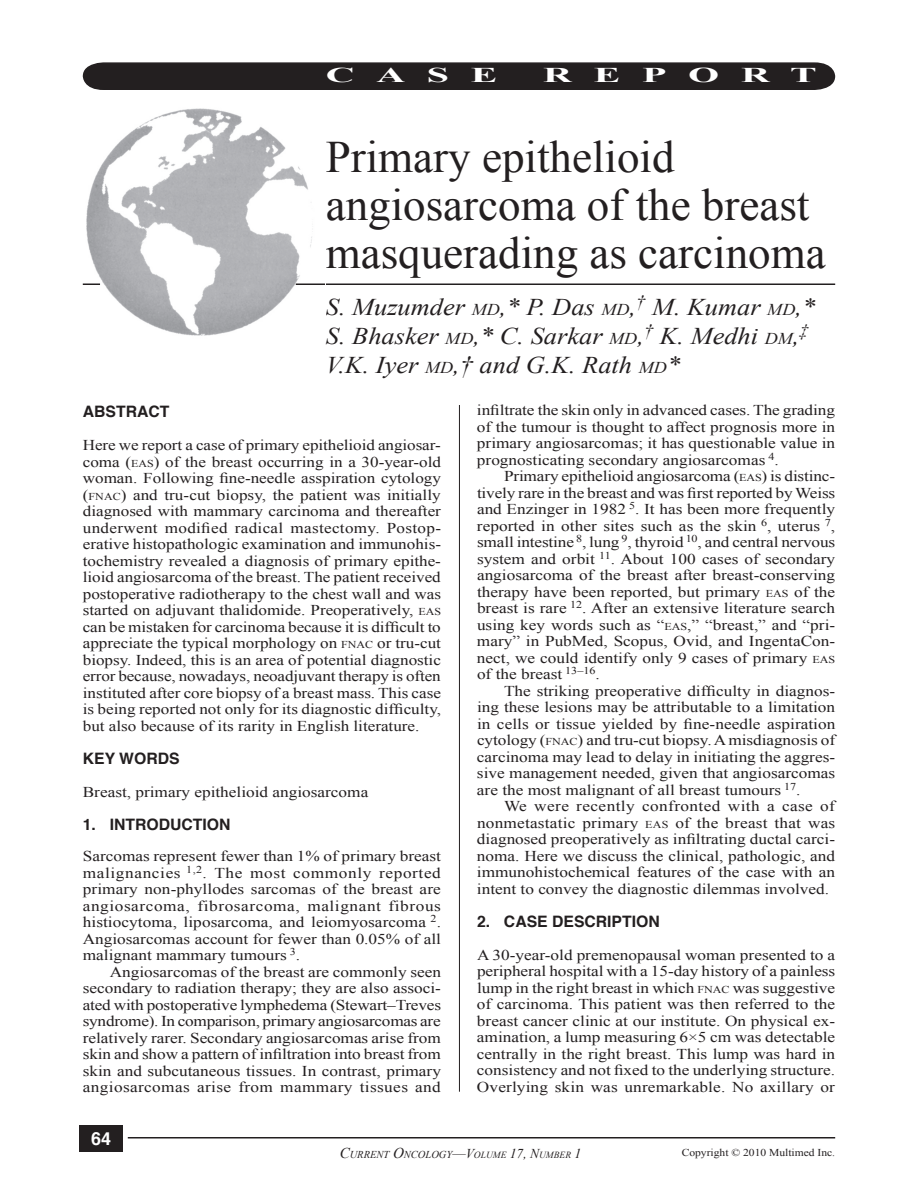
<style>
.page{position:relative;width:918px;height:1188px;background:#fff}
.page>*{position:absolute;margin:0;border:0;box-sizing:border-box;transform-origin:0 0}
.t1{font:45px/48px "Times New Roman";color:#231f20}
.t2{font:italic 24px/28.8px "Times New Roman";color:#231f20;scale:1.1 1}
.t3{font:700 21px "Times New Roman";letter-spacing:.545em;color:#fff;scale:1.9 1}
.t4{font:700 18px "Helvetica";color:#fff}
.t5{font:700 15.75px "Helvetica";color:#231f20}
.t6{font:15px/16.5px "Times New Roman";color:#231f20;text-align:justify;scale:1.15 1}
.t7{font:15px/16.5px "Times New Roman";color:#231f20;text-align:justify;scale:1.14 1}
.t8{font:italic 10.5px "Times New Roman";color:#231f20}
.t9{font:10.5px "Times New Roman";color:#231f20;scale:1.1 1}
.s1{font-size:16.5px}
.s2{font-size:10.5px}
.s3{font-size:15px}
.s4{font-size:13.5px}
.s5{font-size:9.45px}
</style>
<div class="page">
<div style="left:80px;top:1125px;width:43px;height:27px;background:#231f20"></div>
<hr style="left:128px;top:1137px;width:707px;height:1px;background:#231f20">
<div style="left:82px;top:62px;width:754px;height:28px;background:#231f20"></div>
<hr style="left:83px;top:284px;width:752px;height:1px;background:#231f20">
<img style="left:82px;top:108px;width:243px;height:228px">
<svg style="left:83px;top:284px;width:17px;height:1px"></svg>
<svg style="left:296px;top:284px;width:29px;height:1px"></svg>
<hr style="left:459px;top:405px;width:1px;height:687px;background:#231f20">
<h3 class="t3" style="left:326px;top:60px;width:63px">CAs</h3>
<h3 class="t3" style="left:471px;top:60px;width:16px">E</h3>
<h3 class="t3" style="left:543px;top:60px;width:146px">REPORT</h3>
<h1 class="t1" style="left:326px;top:132px;width:501px">Primary epithelioid angiosarcoma of the breast masquerading as carcinoma</h1>
<h2 class="t2" style="left:326px;top:292px;width:446px">S. Muzumder <span class="s1">md</span>,* P. Das <span class="s1">md</span>,<sup>†</sup> M. Kumar <span class="s1">md</span>,*<br>S. Bhasker <span class="s1">md</span>,* C. Sarkar <span class="s1">md</span>,<sup>†</sup> K. Medhi <span class="s1">dm</span>,<sup>‡<br></sup>V.K. Iyer <span class="s1">md</span>,† and G.K. Rath <span class="s1">md</span> *</h2>
<p class="t5" style="left:83px;top:401px;width:88px">ABSTRACT</p>
<p class="t7" style="left:83px;top:437px;width:316px">Here we report a case of primary epithelioid angiosar&shy;coma (<span class="s2">EAS</span>) of the breast occurring in a 30-year-old woman. Following fine-needle asspiration cytology (<span class="s2">FNAC</span>) and tru-cut biopsy, the patient was initially diagnosed with mammary carcinoma and thereafter underwent modified radical mastectomy. Postop&shy;erative histopathologic examination and immunohis&shy;tochemistry revealed a diagnosis of primary epithe&shy;lioid angiosarcoma of the breast. The patient received postoperative radiotherapy to the chest wall and was started on adjuvant thalidomide. Preoperatively, <span class="s2">EAS </span>can be mistaken for carcinoma because it is difficult to appreciate the typical morphology on <span class="s2">FNAC</span> or tru-cut biopsy. Indeed, this is an area of potential diagnostic error because, nowadays, neoadjuvant therapy is often instituted after core biopsy of a breast mass. This case is being reported not only for its diagnostic difficulty, but also because of its rarity in English literature.</p>
<p class="t5" style="left:83px;top:747px;width:98px">KEY WORDS</p>
<p class="t6" style="left:83px;top:783px;width:250px">Breast, primary epithelioid angiosarcoma</p>
<p class="t5" style="left:83px;top:813px;width:149px">1. INTRODUCTION</p>
<p class="t6" style="left:83px;top:848px;width:313px">Sarcomas represent fewer than 1% of primary breast malignancies <sup>1,2</sup>. The most commonly reported primary non-phyllodes sarcomas of the breast are angiosarcoma, fibrosarcoma, malignant fibrous histiocytoma, liposarcoma, and leiomyosarcoma <sup>2</sup>.<br>Angiosarcomas account for fewer than 0.05% of all malignant mammary tumours <sup>3</sup>.</p>
<p class="t6" style="left:83px;top:963px;width:313px;text-indent:27px">Angiosarcomas of the breast are commonly seen secondary to radiation therapy; they are also associ&shy;ated with postoperative lymphedema (Stewart–Treves syndrome). In comparison, primary angiosarcomas are relatively rarer. Secondary angiosarcomas arise from skin and show a pattern of infiltration into breast from skin and subcutaneous tissues. In contrast, primary angiosarcomas arise from mammary tissues and</p>
<p class="t4" style="left:91px;top:1126px;width:22px">64</p>
<p class="t6" style="left:477px;top:402px;width:313px">infiltrate the skin only in advanced cases. The grading of the tumour is thought to affect prognosis more in primary angiosarcomas; it has questionable value in prognosticating secondary angiosarcomas <sup>4</sup>.</p>
<p class="t6" style="left:477px;top:468px;width:313px;text-indent:27px">Primary epithelioid angiosarcoma (<span class="s2">EAS</span>) is distinc&shy;tively rare in the breast and was first reported by Weiss and Enzinger in 1982 <sup>5</sup>. It has been more frequently reported in other sites such as the skin <sup>6</sup>, uterus <sup>7</sup>, small intestine <sup>8</sup>, lung <sup>9</sup>, thyroid <sup>10</sup>, and central nervous system and orbit <sup>11</sup>. About 100 cases of secondary angiosarcoma of the breast after breast-conserving therapy have been reported, but primary <span class="s2">EAS</span> of the breast is rare <sup>12</sup>. After an extensive literature search using key words such as “<span class="s2">EAS</span>,” “breast,” and “pri&shy;mary” in PubMed, Scopus, Ovid, and IngentaCon&shy;nect, we could identify only 9 cases of primary <span class="s2">EAS </span>of the breast <sup>13–16</sup>.</p>
<p class="t6" style="left:477px;top:682px;width:313px;text-indent:27px">The striking preoperative difficulty in diagnos&shy;ing these lesions may be attributable to a limitation in cells or tissue yielded by fine-needle aspiration cytology (<span class="s2">FNAC</span>) and tru-cut biopsy. A misdiagnosis of carcinoma may lead to delay in initiating the aggres&shy;sive management needed, given that angiosarcomas are the most malignant of all breast tumours <sup>17</sup>.</p>
<p class="t6" style="left:477px;top:798px;width:313px;text-indent:27px">We were recently confronted with a case of nonmetastatic primary <span class="s2">EAS</span> of the breast that was diagnosed preoperatively as infiltrating ductal carci&shy;noma. Here we discuss the clinical, pathologic, and immunohistochemical features of the case with an intent to convey the diagnostic dilemmas involved.</p>
<p class="t5" style="left:477px;top:911px;width:184px">2. CASE DESCRIPTION</p>
<p class="t6" style="left:477px;top:946px;width:313px">A 30-year-old premenopausal woman presented to a peripheral hospital with a 15-day history of a painless lump in the right breast in which <span class="s2">FNAC</span> was suggestive of carcinoma. This patient was then referred to the breast cancer clinic at our institute. On physical ex&shy;amination, a lump measuring 6×5 cm was detectable centrally in the right breast. This lump was hard in consistency and not fixed to the underlying structure.<br>Overlying skin was unremarkable. No axillary or</p>
<p class="t8" style="left:340px;top:1147px;width:243px"><span class="s3">C</span>URRENT <span class="s3">O</span>NCOLOGY<span class="s3">—</span><span class="s4">V</span><span class="s5">OLUME</span> <span class="s4">17, N</span><span class="s5">UMBER</span> <span class="s4">1</span></p>
<p class="t9" style="left:682px;top:1146px;width:141px">Copyright © 2010 Multimed Inc.</p>
</div>
